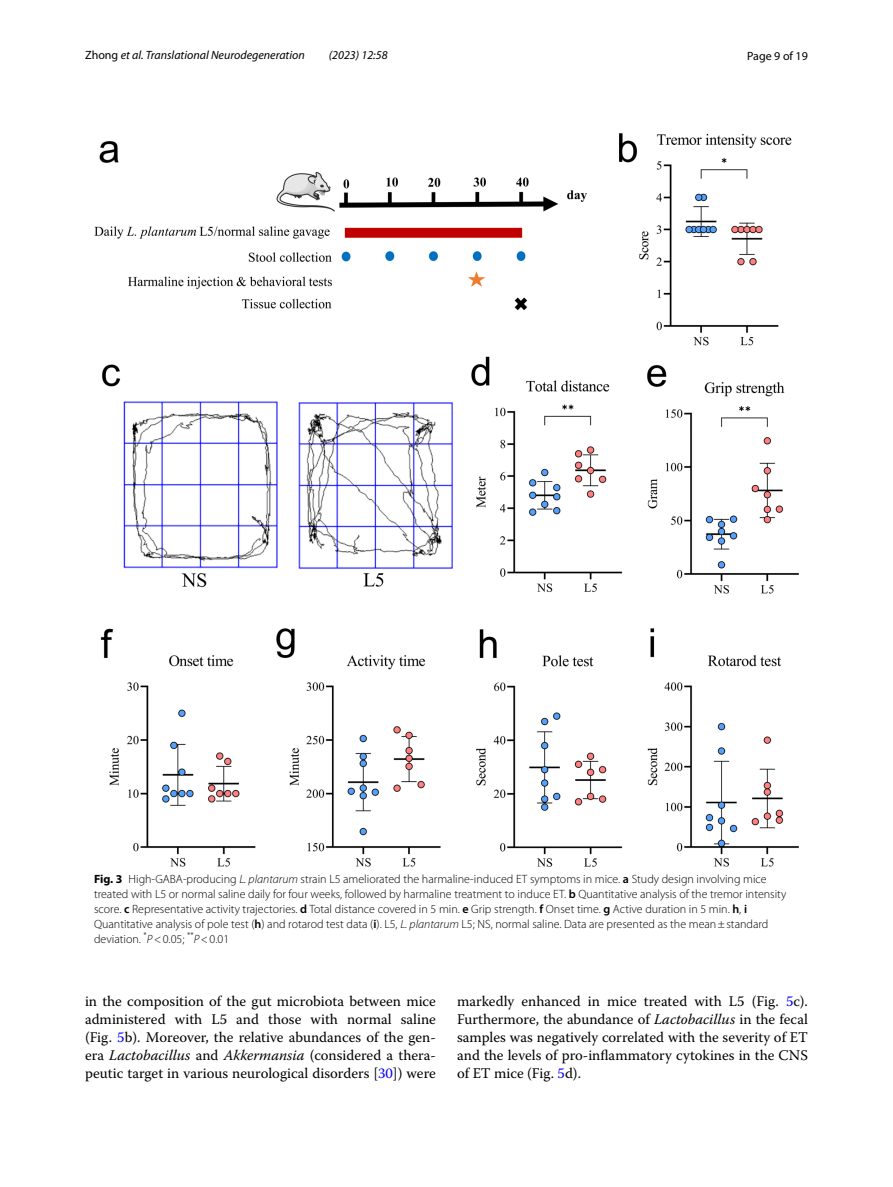
<style>
.page{position:relative;width:893px;height:1187px;background:#fff}
.page>*{position:absolute;margin:0;border:0;box-sizing:border-box;transform-origin:0 0}
.t1{font:14.7px/18px "Warnock Pro";color:#000;text-align:justify}
.t2{font:300 12px/15px "Myriad Pro";color:#000}
.t3{font:italic 12px "Myriad Pro";color:#000}
.t4{font:12px "Myriad Pro";color:#000}
.s1{font-style:normal}
.s2{font-weight:700}
.s3{font-style:italic}
.s4{font-weight:600}
.s5{color:#00f}
</style>
<div class="page">
<img style="left:94px;top:133px;width:705px;height:734px">
<p class="t3" style="left:85px;top:48px;width:221px"><span class="s1">Zhong</span> et al. Translational Neurodegeneration</p>
<p class="t3" style="left:329px;top:48px;width:60px">(2023) 12:58</p>
<p class="t4" style="left:747px;top:48px;width:62px">Page 9 of 19</p>
<p class="t2" style="left:94px;top:871px;width:694px"><span class="s2">Fig. 3</span> High-GABA-producing <span class="s3">L. plantarum</span> strain L5 ameliorated the harmaline-induced ET symptoms in mice. <span class="s4">a</span> Study design involving mice treated with L5 or normal saline daily for four weeks, followed by harmaline treatment to induce ET. <span class="s4">b</span> Quantitative analysis of the tremor intensity score. <span class="s4">c</span> Representative activity trajectories. <span class="s4">d</span> Total distance covered in 5 min. <span class="s4">e</span> Grip strength. <span class="s4">f</span> Onset time. <span class="s4">g</span> Active duration in 5 min. <span class="s4">h</span>, <span class="s4">i </span>Quantitative analysis of pole test (<span class="s4">h</span>) and rotarod test data (<span class="s4">i</span>). L5, <span class="s3">L. plantarum</span> L5; NS, normal saline. Data are presented as the mean±standard deviation. <sup>*</sup><span class="s3">P</span>&lt;0.05; <sup>**</sup><span class="s3">P</span>&lt;0.01</p>
<p class="t1" style="left:85px;top:991px;width:352px">in the composition of the gut microbiota between mice administered with L5 and those with normal saline (Fig. <span class="s5">5</span>b). Moreover, the relative abundances of the gen&shy;era <span class="s3">Lactobacillus</span> and <span class="s3">Akkermansia</span> (considered a thera&shy;peutic target in various neurological disorders [<span class="s5">30</span>]) were</p>
<p class="t1" style="left:457px;top:991px;width:352px">markedly enhanced in mice treated with L5 (Fig. <span class="s5">5</span>c).<br>Furthermore, the abundance of <span class="s3">Lactobacillus</span> in the fecal samples was negatively correlated with the severity of ET and the levels of pro-inflammatory cytokines in the CNS of ET mice (Fig. <span class="s5">5</span>d).</p>
</div>
